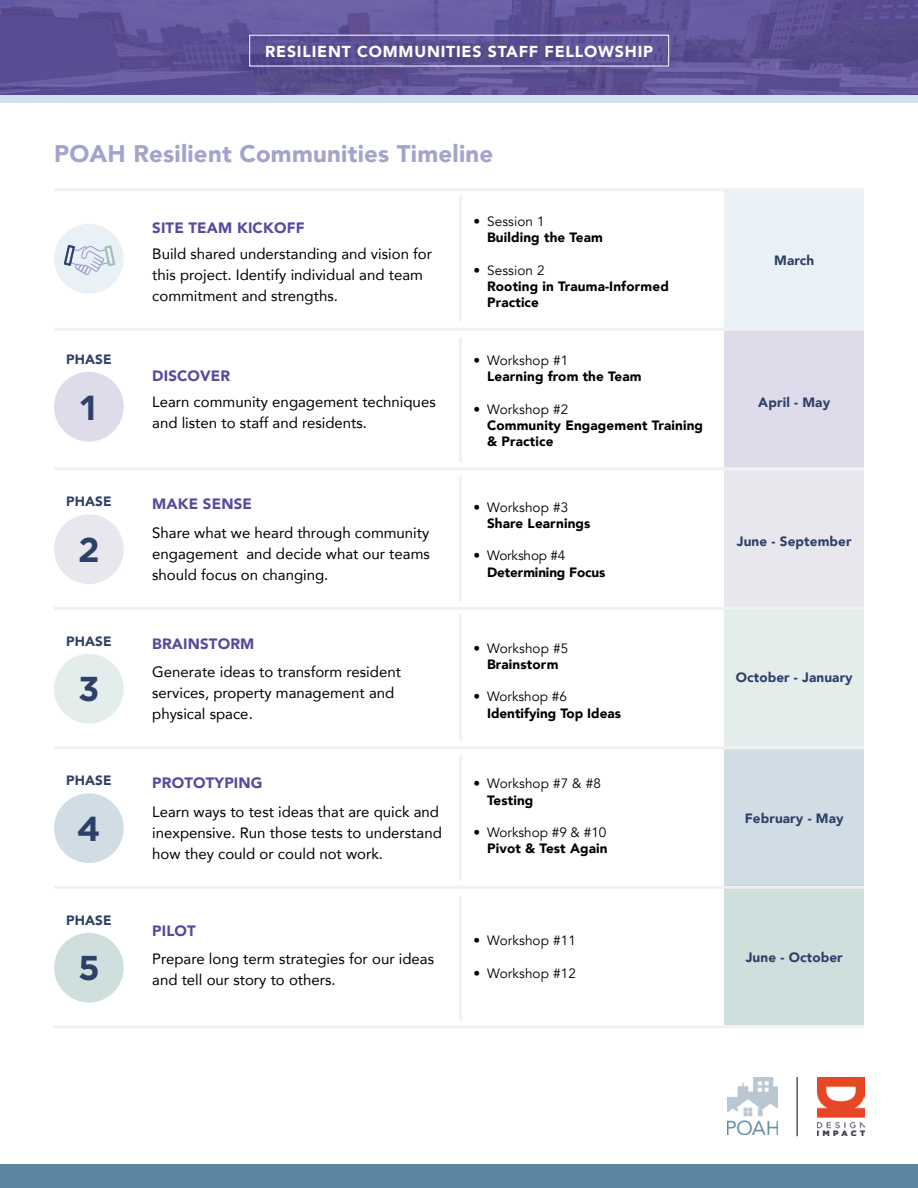
<style>
.page{position:relative;width:918px;height:1188px;background:#fff}
.page>*{position:absolute;margin:0;border:0;box-sizing:border-box;transform-origin:0 0}
.t1{font:700 34.5px "Gotham";color:#2e4069}
.t2{font:900 34.5px "Avenir";color:#2e4069}
.t3{font:900 24px "Avenir";letter-spacing:.01em;color:#a3a3cc}
.t4{font:900 15.9px "Avenir";letter-spacing:.05em;color:#fff}
.t5{font:15px/21px "Avenir";color:#000}
.t6{font:900 15px "Avenir";letter-spacing:.01em;color:#59499e}
.t7{font:900 13.5px/16.2px "Avenir";letter-spacing:.01em;color:#000}
.t8{font:13.5px "Avenir";letter-spacing:.01em;color:#000}
.t9{font:900 13.5px "Avenir";letter-spacing:.01em;color:#2e4069}
.t10{font:900 13.5px "Avenir";letter-spacing:-.01em;color:#000}
.t11{font:13.5px "Avenir";letter-spacing:-.01em;color:#000}
</style>
<div class="page">
<div style="left:724px;top:190px;width:140px;height:139px;background:#e9f0f6"></div>
<div style="left:724px;top:329px;width:140px;height:140px;background:#dedceb"></div>
<div style="left:724px;top:469px;width:140px;height:139px;background:#e7e7ed"></div>
<div style="left:724px;top:608px;width:140px;height:140px;background:#e3edeb"></div>
<div style="left:724px;top:748px;width:140px;height:139px;background:#d1dde4"></div>
<div style="left:724px;top:886px;width:140px;height:139px;background:#cedfdd"></div>
<div style="left:54px;top:224px;width:70px;height:70px;background:#e9f0f6;border-radius:50%"></div>
<div style="left:54px;top:372px;width:70px;height:70px;background:#dedceb;border-radius:50%"></div>
<div style="left:54px;top:514px;width:70px;height:70px;background:#e7e7ed;border-radius:50%"></div>
<div style="left:54px;top:654px;width:70px;height:70px;background:#e3edeb;border-radius:50%"></div>
<div style="left:54px;top:793px;width:70px;height:70px;background:#d1dde4;border-radius:50%"></div>
<div style="left:54px;top:933px;width:70px;height:70px;background:#cedfdd;border-radius:50%"></div>
<hr style="left:54px;top:188px;width:810px;height:3px;background:#f1f1f1">
<hr style="left:54px;top:328px;width:810px;height:3px;background:#f1f1f1">
<hr style="left:54px;top:467px;width:810px;height:3px;background:#f1f1f1">
<hr style="left:54px;top:607px;width:810px;height:3px;background:#f1f1f1">
<hr style="left:54px;top:746px;width:810px;height:3px;background:#f1f1f1">
<hr style="left:54px;top:886px;width:810px;height:3px;background:#f1f1f1">
<hr style="left:54px;top:1025px;width:810px;height:3px;background:#f1f1f1">
<svg style="left:0;top:0;width:918px;height:95px;background:#5f5397"></svg>
<div style="left:0;top:95px;width:918px;height:8px;background:#d3e0ee"></div>
<div style="left:249px;top:35px;width:420px;height:31px;border:1px solid #fff"></div>
<div style="left:0;top:1165px;width:918px;height:23px;background:#5c85a1"></div>
<img style="left:728px;top:1077px;width:49px;height:57px">
<img style="left:818px;top:1077px;width:46px;height:59px">
<hr style="left:797px;top:1077px;width:1px;height:59px;background:#000">
<svg style="left:64px;top:245px;width:51px;height:30px"></svg>
<hr style="left:459px;top:196px;width:3px;height:125px;background:#f1f1f1">
<hr style="left:459px;top:337px;width:3px;height:125px;background:#f1f1f1">
<hr style="left:459px;top:477px;width:3px;height:125px;background:#f1f1f1">
<hr style="left:459px;top:615px;width:3px;height:125px;background:#f1f1f1">
<hr style="left:459px;top:756px;width:3px;height:125px;background:#f1f1f1">
<hr style="left:459px;top:895px;width:3px;height:125px;background:#f1f1f1">
<p class="t4" style="left:265px;top:38px;width:390px">RESILIENT COMMUNITIES STAFF FELLOWSHIP</p>
<h2 class="t3" style="left:54px;top:133px;width:441px">POAH Resilient Communities Timeline</h2>
<p class="t9" style="left:66px;top:348px;width:47px">PHASE</p>
<h1 class="t2" style="left:79px;top:379px;width:22px">1</h1>
<p class="t9" style="left:66px;top:490px;width:47px">PHASE</p>
<h1 class="t1" style="left:78px;top:527px;width:23px">2</h1>
<p class="t9" style="left:66px;top:630px;width:47px">PHASE</p>
<h1 class="t1" style="left:78px;top:666px;width:23px">3</h1>
<p class="t9" style="left:66px;top:769px;width:47px">PHASE</p>
<h1 class="t1" style="left:77px;top:806px;width:25px">4</h1>
<p class="t9" style="left:66px;top:909px;width:47px">PHASE</p>
<h1 class="t1" style="left:78px;top:945px;width:23px">5</h1>
<p class="t6" style="left:152px;top:215px;width:154px">SITE TEAM KICKOFF</p>
<p class="t5" style="left:152px;top:243px;width:281px">Build shared understanding and vision for this project. Identify individual and team commitment and strengths.</p>
<p class="t6" style="left:152px;top:363px;width:79px">DISCOVER</p>
<p class="t5" style="left:152px;top:391px;width:285px">Learn community engagement techniques and listen to staff and residents.</p>
<p class="t6" style="left:152px;top:491px;width:101px">MAKE SENSE</p>
<p class="t5" style="left:152px;top:522px;width:279px;text-align:justify">Share what we heard through community engagement and decide what our teams should focus on changing.</p>
<p class="t6" style="left:152px;top:631px;width:104px">BRAINSTORM</p>
<p class="t5" style="left:152px;top:661px;width:250px">Generate ideas to transform resident services, property management and physical space.</p>
<p class="t6" style="left:152px;top:770px;width:112px">PROTOTYPING</p>
<p class="t5" style="left:152px;top:801px;width:291px">Learn ways to test ideas that are quick and inexpensive. Run those tests to understand how they could or could not work.</p>
<p class="t6" style="left:152px;top:918px;width:45px">PILOT</p>
<p class="t5" style="left:152px;top:948px;width:283px">Prepare long term strategies for our ideas and tell our story to others.</p>
<p class="t8" style="left:474px;top:214px;width:73px">• Session 1</p>
<p class="t7" style="left:487px;top:229px;width:117px">Building the Team</p>
<p class="t8" style="left:474px;top:262px;width:73px">• Session 2</p>
<p class="t7" style="left:487px;top:278px;width:183px">Rooting in Trauma-Informed<br>Practice</p>
<p class="t8" style="left:474px;top:352px;width:96px">• Workshop #1</p>
<p class="t7" style="left:487px;top:368px;width:156px">Learning from the Team</p>
<p class="t8" style="left:474px;top:401px;width:96px">• Workshop #2</p>
<p class="t7" style="left:487px;top:417px;width:218px">Community Engagement Training &amp; Practice</p>
<p class="t8" style="left:474px;top:499px;width:96px">• Workshop #3</p>
<p class="t7" style="left:487px;top:515px;width:105px">Share Learnings</p>
<p class="t11" style="left:474px;top:548px;width:93px">• Workshop #4</p>
<p class="t10" style="left:487px;top:560px;width:120px">Determining Focus</p>
<p class="t8" style="left:474px;top:640px;width:96px">• Workshop #5</p>
<p class="t7" style="left:487px;top:656px;width:73px">Brainstorm</p>
<p class="t8" style="left:474px;top:689px;width:95px">• Workshop #6</p>
<p class="t7" style="left:487px;top:704px;width:135px">Identifying Top Ideas</p>
<p class="t8" style="left:474px;top:776px;width:129px">• Workshop #7 &amp; #8</p>
<p class="t7" style="left:487px;top:791px;width:48px">Testing</p>
<p class="t8" style="left:474px;top:824px;width:134px">• Workshop #9 &amp; #10</p>
<p class="t7" style="left:487px;top:840px;width:122px">Pivot &amp; Test Again</p>
<p class="t8" style="left:474px;top:933px;width:104px">• Workshop #11</p>
<p class="t8" style="left:474px;top:965px;width:104px">• Workshop #12</p>
<p class="t9" style="left:774px;top:249px;width:42px">March</p>
<p class="t9" style="left:758px;top:391px;width:73px">April - May</p>
<p class="t9" style="left:737px;top:530px;width:116px">June - September</p>
<p class="t9" style="left:736px;top:666px;width:119px">October - January</p>
<p class="t9" style="left:745px;top:806px;width:100px">February - May</p>
<p class="t9" style="left:746px;top:946px;width:98px">June - October</p>
</div>
